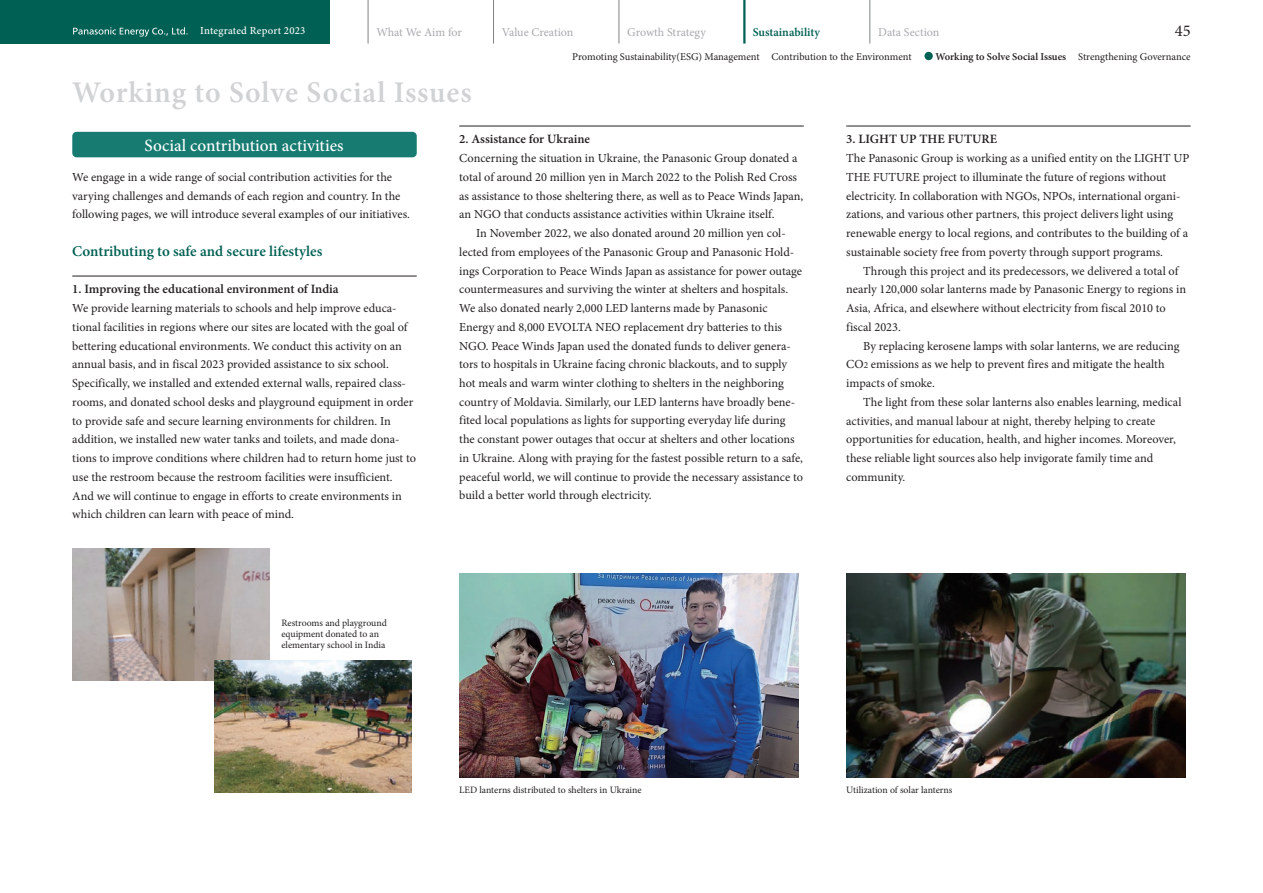
<style>
.page{position:relative;width:1263px;height:893px;background:#fff}
.page>*{position:absolute;margin:0;border:0;box-sizing:border-box;transform-origin:0 0}
.t1{font:600 30px "Minion Pro";letter-spacing:.03em;color:#d1d2d4}
.t2{font:500 17.25px "Minion Pro";color:#fff}
.t3{font:16.5px "Minion Pro";color:#231f20}
.t4{font:600 15px "Minion Pro";color:#006053}
.t5{font:600 12.75px "Minion Pro";color:#231f20}
.t6{font:12.3px/18.8px "Minion Pro";color:#231f20}
.t7{font:12px "Minion Pro";color:#a8a9ad}
.t8{font:600 12px "Minion Pro";color:#006053}
.t9{font:500 10.8px "Minion Pro";letter-spacing:.02em;color:#fff}
.t10{font:10.5px "Minion Pro";letter-spacing:-.005em;color:#231f20}
.t11{font:600 10.5px "Minion Pro";color:#231f20}
.t12{font:9.75px/11.2px "Minion Pro";letter-spacing:-.005em;color:#231f20}
.s1{font-weight:400}
.s2{font-size:9.3px}
</style>
<div class="page">
<div style="left:0;top:0;width:330px;height:44px;background:#006053"></div>
<hr style="left:368px;top:0;width:1px;height:44px;background:#808285">
<hr style="left:493px;top:0;width:1px;height:44px;background:#808285">
<hr style="left:619px;top:0;width:1px;height:44px;background:#808285">
<hr style="left:743px;top:0;width:2px;height:44px;background:#006053">
<hr style="left:869px;top:0;width:1px;height:44px;background:#808285">
<svg style="left:73px;top:27px;width:115px;height:10px"></svg>
<hr style="left:72px;top:276px;width:345px;height:1px;background:#231f20">
<hr style="left:459px;top:126px;width:345px;height:1px;background:#231f20">
<hr style="left:846px;top:126px;width:345px;height:1px;background:#231f20">
<img style="left:846px;top:573px;width:339px;height:204px">
<img style="left:459px;top:573px;width:339px;height:204px">
<div style="left:72px;top:132px;width:345px;height:25px;background:#177b72;border-radius:4px"></div>
<img style="left:72px;top:549px;width:197px;height:132px">
<img style="left:214px;top:660px;width:197px;height:132px">
<div style="left:924px;top:52px;width:9px;height:8px;background:#006053;border-radius:50%"></div>
<p class="t9" style="left:200px;top:24px;width:107px">Integrated Report 2023</p>
<p class="t7" style="left:376px;top:24px;width:87px">What We Aim for</p>
<p class="t7" style="left:502px;top:24px;width:73px">Value Creation</p>
<p class="t7" style="left:627px;top:24px;width:80px">Growth Strategy</p>
<p class="t8" style="left:753px;top:24px;width:69px">Sustainability</p>
<p class="t7" style="left:878px;top:24px;width:63px">Data Section</p>
<h3 class="t3" style="left:1175px;top:20px;width:17px">45</h3>
<p class="t10" style="left:572px;top:49px;width:341px">Promoting Sustainability(ESG) Management Contribution to the Environment</p>
<p class="t11" style="left:935px;top:49px;width:257px">Working to Solve Social Issues <span class="s1">Strengthening Governance</span></p>
<h1 class="t1" style="left:72px;top:72px;width:401px">Working to Solve Social Issues</h1>
<h2 class="t2" style="left:145px;top:134px;width:200px">Social contribution activities</h2>
<p class="t6" style="left:72px;top:168px;width:339px">We engage in a wide range of social contribution activities for the varying challenges and demands of each region and country. In the following pages, we will introduce several examples of our initiatives.</p>
<p class="t4" style="left:72px;top:241px;width:252px">Contributing to safe and secure lifestyles</p>
<p class="t5" style="left:72px;top:280px;width:268px">1. Improving the educational environment of India</p>
<p class="t6" style="left:72px;top:299px;width:345px">We provide learning materials to schools and help improve educa&shy;tional facilities in regions where our sites are located with the goal of bettering educational environments. We conduct this activity on an annual basis, and in fiscal 2023 provided assistance to six school.<br>Specifically, we installed and extended external walls, repaired class&shy;rooms, and donated school desks and playground equipment in order to provide safe and secure learning environments for children. In addition, we installed new water tanks and toilets, and made dona&shy;tions to improve conditions where children had to return home just to use the restroom because the restroom facilities were insufficient.<br>And we will continue to engage in efforts to create environments in which children can learn with peace of mind.</p>
<p class="t12" style="left:281px;top:617px;width:107px">Restrooms and playground equipment donated to an elementary school in India</p>
<p class="t5" style="left:459px;top:130px;width:132px">2. Assistance for Ukraine</p>
<p class="t6" style="left:459px;top:149px;width:346px">Concerning the situation in Ukraine, the Panasonic Group donated a total of around 20 million yen in March 2022 to the Polish Red Cross as assistance to those sheltering there, as well as to Peace Winds Japan, an NGO that conducts assistance activities within Ukraine itself.</p>
<p class="t6" style="left:459px;top:224px;width:345px;text-indent:17px">In November 2022, we also donated around 20 million yen col&shy;lected from employees of the Panasonic Group and Panasonic Hold&shy;ings Corporation to Peace Winds Japan as assistance for power outage countermeasures and surviving the winter at shelters and hospitals.<br>We also donated nearly 2,000 LED lanterns made by Panasonic Energy and 8,000 EVOLTA NEO replacement dry batteries to this NGO. Peace Winds Japan used the donated funds to deliver genera&shy;tors to hospitals in Ukraine facing chronic blackouts, and to supply hot meals and warm winter clothing to shelters in the neighboring country of Moldavia. Similarly, our LED lanterns have broadly bene&shy;fited local populations as lights for supporting everyday life during the constant power outages that occur at shelters and other locations in Ukraine. Along with praying for the fastest possible return to a safe, peaceful world, we will continue to provide the necessary assistance to build a better world through electricity.</p>
<p class="t5" style="left:846px;top:130px;width:152px">3. LIGHT UP THE FUTURE</p>
<p class="t6" style="left:846px;top:149px;width:345px">The Panasonic Group is working as a unified entity on the LIGHT UP THE FUTURE project to illuminate the future of regions without electricity. In collaboration with NGOs, NPOs, international organi&shy;zations, and various other partners, this project delivers light using renewable energy to local regions, and contributes to the building of a sustainable society free from poverty through support programs.</p>
<p class="t6" style="left:846px;top:261px;width:341px;text-indent:17px">Through this project and its predecessors, we delivered a total of nearly 120,000 solar lanterns made by Panasonic Energy to regions in Asia, Africa, and elsewhere without electricity from fiscal 2010 to fiscal 2023.</p>
<p class="t6" style="left:846px;top:336px;width:335px;text-indent:17px">By replacing kerosene lamps with solar lanterns, we are reducing<br>CO<span class="s2">2</span> emissions as we help to prevent fires and mitigate the health impacts of smoke.</p>
<p class="t6" style="left:846px;top:393px;width:337px;text-indent:17px">The light from these solar lanterns also enables learning, medical activities, and manual labour at night, thereby helping to create opportunities for education, health, and higher incomes. Moreover, these reliable light sources also help invigorate family time and community.</p>
<p class="t12" style="left:459px;top:784px;width:184px">LED lanterns distributed to shelters in Ukraine</p>
<p class="t12" style="left:846px;top:784px;width:108px">Utilization of solar lanterns</p>
</div>
